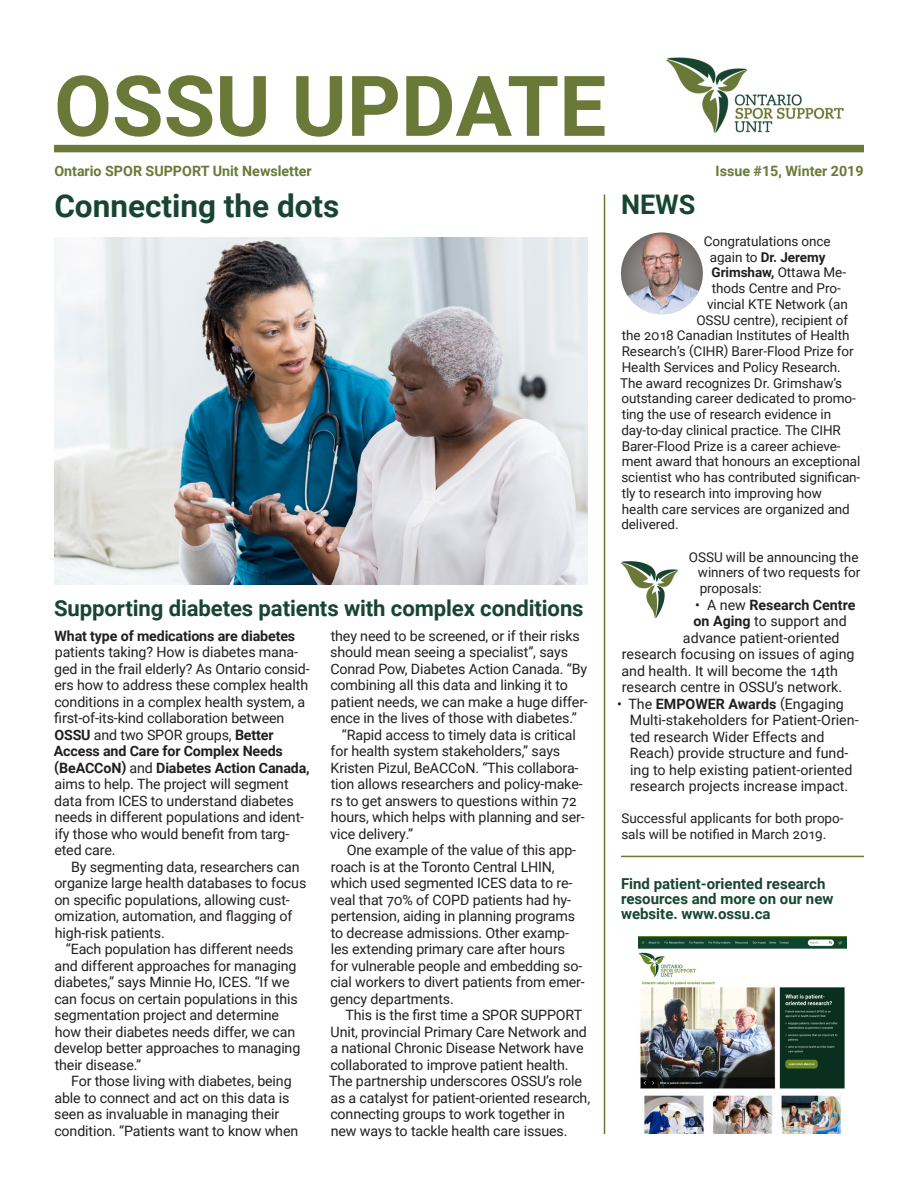
<style>
.page{position:relative;width:918px;height:1188px;background:#fff}
.page>*{position:absolute;margin:0;border:0;box-sizing:border-box;transform-origin:0 0}
.t1{font:700 84px "Roboto";color:#6a7938}
.H5_No_Rule{font:700 31.5px "Roboto";color:#184531}
.H6_No_Space{font:700 27px "Roboto";color:#184531}
.t2{font:700 22.2px "Roboto";letter-spacing:-.005em;color:#184531}
.Sidebar_H2_dGreen{font:700 15px/15px "Roboto";color:#184531}
.Body{font:14.25px/16.5px "Roboto";letter-spacing:-.01em;color:#231f20}
.bodyLead_for_indents{font:14.25px/16.5px "Roboto";letter-spacing:-.01em;color:#231f20}
.t3{font:700 14.25px "Roboto";color:#6a7938}
.t4{font:700 14.25px "Roboto";color:#231f20}
.Body-SideBar{font:13.5px/15.8px "Roboto";letter-spacing:-.005em;color:#231f20}
.Body-SideBar-2{font:700 13.5px "Roboto";letter-spacing:-.005em;color:#231f20}
.s1{font-weight:700}
.s2{font-weight:400}
</style>
<div class="page">
<img style="left:665px;top:57px;width:179px;height:76px">
<img style="left:54px;top:237px;width:534px;height:348px">
<img style="left:621px;top:232px;width:82px;height:82px;border-radius:41px">
<img style="left:621px;top:561px;width:58px;height:57px">
<hr style="left:604px;top:194px;width:1px;height:940px;background:#6a7938">
<img style="left:638px;top:937px;width:209px;height:197px">
<div style="left:54px;top:145px;width:810px;height:7px;background:#6a7938"></div>
<hr style="left:621px;top:856px;width:243px;height:1px;background:#6a7938">
<h1 class="t1" style="left:54px;top:47px;width:554px">OSSU UPDATE</h1>
<p class="t3" style="left:54px;top:161px;width:259px">Ontario SPOR SUPPORT Unit Newsletter</p>
<p class="t3" style="left:716px;top:161px;width:150px">Issue #15, Winter 2019</p>
<p class="H5_No_Rule" style="left:54px;top:184px;width:287px">Connecting the dots</p>
<p class="H6_No_Space" style="left:621px;top:185px;width:76px">NEWS</p>
<h6 class="t2" style="left:54px;top:592px;width:531px">Supporting diabetes patients with complex conditions</h6>
<p class="bodyLead_for_indents" style="left:54px;top:627px;width:257px"><span class="s1">What type of medications are diabetes </span>patients taking? How is diabetes mana&shy;ged in the frail elderly? As Ontario consid&shy;ers how to address these complex health conditions in a complex health system, a first-of-its-kind collaboration between <span class="s1">OSSU</span> and two SPOR groups, <span class="s1">Better Access and Care for Complex Needs (BeACCoN)</span> and <span class="s1">Diabetes Action Canada, </span>aims to help. The project will segment data from ICES to understand diabetes needs in different populations and ident&shy;ify those who would benefit from targ&shy;eted care.</p>
<p class="Body" style="left:54px;top:858px;width:254px;text-indent:17px">By segmenting data, researchers can organize large health databases to focus on specific populations, allowing cust&shy;omization, automation, and flagging of high-risk patients.</p>
<p class="Body" style="left:54px;top:940px;width:248px;text-indent:12px">“Each population has different needs and different approaches for managing diabetes,” says Minnie Ho, ICES. “If we can focus on certain populations in this segmentation project and determine how their diabetes needs differ, we can develop better approaches to managing their disease.”</p>
<p class="Body" style="left:54px;top:1072px;width:245px;text-indent:17px">For those living with diabetes, being able to connect and act on this data is seen as invaluable in managing their condition. “Patients want to know when</p>
<p class="Body" style="left:330px;top:627px;width:259px">they need to be screened, or if their risks should mean seeing a specialist”, says Conrad Pow, Diabetes Action Canada. “By combining all this data and linking it to patient needs, we can make a huge differ&shy;ence in the lives of those with diabetes.”</p>
<p class="Body" style="left:330px;top:726px;width:256px;text-indent:12px">“Rapid access to timely data is critical for health system stakeholders,” says Kristen Pizul, BeACCoN. “This collabora&shy;tion allows researchers and policy-make&shy;rs to get answers to questions within 72 hours, which helps with planning and ser&shy;vice delivery.”</p>
<p class="Body" style="left:330px;top:841px;width:256px;text-indent:17px">One example of the value of this app&shy;roach is at the Toronto Central LHIN, which used segmented ICES data to re&shy;veal that 70% of COPD patients had hy&shy;pertension, aiding in planning programs to decrease admissions. Other examp&shy;les extending primary care after hours for vulnerable people and embedding so&shy;cial workers to divert patients from emer&shy;gency departments.</p>
<p class="Body" style="left:329px;top:1006px;width:263px;text-indent:16px">This is the first time a SPOR SUPPORT Unit, provincial Primary Care Network and a national Chronic Disease Network have collaborated to improve patient health.<br>The partnership underscores OSSU’s role as a catalyst for patient-oriented research, connecting groups to work together in new ways to tackle health care issues.</p>
<p class="Body-SideBar" style="left:704px;top:233px;width:128px">Congratulations once</p>
<p class="Body-SideBar-2" style="left:710px;top:247px;width:117px"><span class="s2">again to</span> Dr. Jeremy</p>
<p class="Body-SideBar-2" style="left:712px;top:263px;width:136px">Grimshaw, <span class="s2">Ottawa Me-</span></p>
<p class="Body-SideBar" style="left:712px;top:280px;width:131px">thods Centre and Pro-</p>
<p class="Body-SideBar" style="left:707px;top:296px;width:142px">vincial KTE Network (an</p>
<p class="Body-SideBar" style="left:696px;top:311px;width:153px">OSSU centre), recipient of</p>
<p class="Body-SideBar" style="left:622px;top:327px;width:229px">the 2018 Canadian Institutes of Health</p>
<p class="Body-SideBar" style="left:622px;top:343px;width:233px">Research’s (CIHR) Barer-Flood Prize for</p>
<p class="Body-SideBar" style="left:622px;top:359px;width:221px">Health Services and Policy Research.</p>
<p class="Body-SideBar" style="left:620px;top:374px;width:224px">The award recognizes Dr. Grimshaw’s</p>
<p class="Body-SideBar" style="left:621px;top:390px;width:236px">outstanding career dedicated to promo-</p>
<p class="Body-SideBar" style="left:622px;top:406px;width:211px">ting the use of research evidence in</p>
<p class="Body-SideBar" style="left:621px;top:422px;width:221px">day-to-day clinical practice. The CIHR</p>
<p class="Body-SideBar" style="left:622px;top:437px;width:220px">Barer-Flood Prize is a career achieve-</p>
<p class="Body-SideBar" style="left:622px;top:453px;width:240px">ment award that honours an exceptional</p>
<p class="Body-SideBar" style="left:621px;top:469px;width:240px">scientist who has contributed significan-</p>
<p class="Body-SideBar" style="left:622px;top:485px;width:202px">tly to research into improving how</p>
<p class="Body-SideBar" style="left:622px;top:500px;width:230px">health care services are organized and</p>
<p class="Body-SideBar" style="left:621px;top:516px;width:59px">delivered.</p>
<p class="Body-SideBar" style="left:698px;top:548px;width:164px;text-indent:-9px">OSSU will be announcing the winners of two requests for proposals:</p>
<p class="t4" style="left:695px;top:595px;width:162px"><span class="s2">• A new</span> Research Centre</p>
<p class="bodyLead_for_indents" style="left:694px;top:612px;width:155px"><span class="s1">on Aging</span> to support and</p>
<p class="bodyLead_for_indents" style="left:683px;top:629px;width:158px">advance patient-oriented</p>
<p class="bodyLead_for_indents" style="left:622px;top:645px;width:234px">research focusing on issues of aging</p>
<p class="bodyLead_for_indents" style="left:621px;top:662px;width:218px">and health. It will become the 14th</p>
<p class="bodyLead_for_indents" style="left:622px;top:678px;width:222px">research centre in OSSU’s network.</p>
<p class="bodyLead_for_indents" style="left:630px;top:695px;width:230px;text-indent:-13px">• The <span class="s1">EMPOWER Awards</span> (Engaging Multi-stakeholders for Patient-Orien&shy;ted research Wider Effects and Reach) provide structure and fund&shy;ing to help existing patient-oriented research projects increase impact.</p>
<p class="Body-SideBar" style="left:621px;top:810px;width:224px">Successful applicants for both propo&shy;sals will be notified in March 2019.</p>
<p class="Sidebar_H2_dGreen" style="left:621px;top:876px;width:214px">Find patient-oriented research resources and more on our new website. www.ossu.ca</p>
</div>
